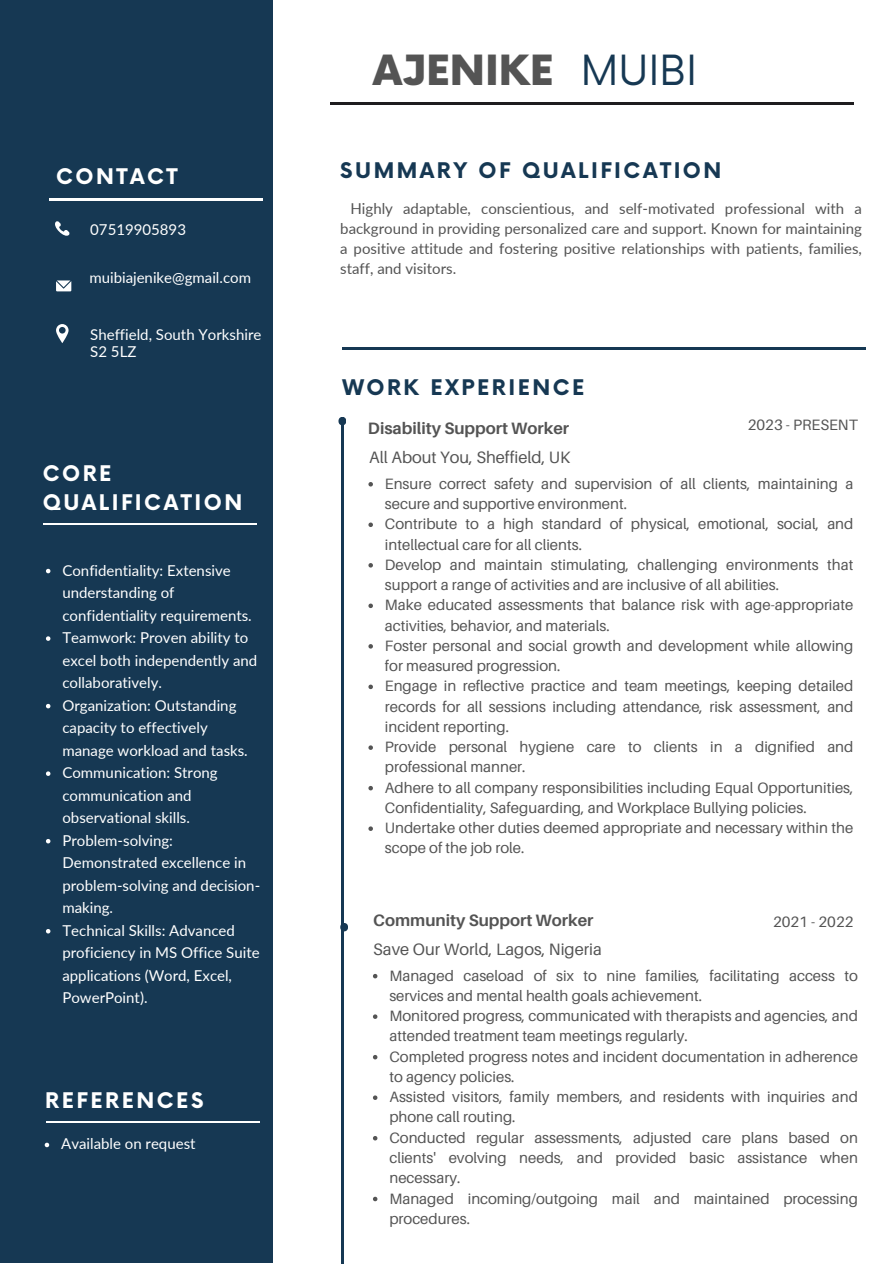
<style>
.page{position:relative;width:894px;height:1264px;background:#fff}
.page>*{position:absolute;margin:0;border:0;box-sizing:border-box;transform-origin:0 0}
.t1{font:900 40.5px "Now";color:#545454}
.t2{font:40.5px "Now";color:#163853}
.t3{font:700 21px "Now";letter-spacing:.12em;color:#163853}
.t4{font:700 21px/29.2px "Now";letter-spacing:.12em;color:#fff}
.t5{font:16.5px "Aileron";color:#545454}
.t6{font:700 16.5px "Aileron";color:#545454}
.t7{font:15px/20.2px "Aileron";color:#545454}
.t8{font:15px/22.5px "Lato";color:#fff}
.t9{font:15px/20.2px "Lato";color:#545454;text-align:justify}
</style>
<div class="page">
<div style="left:0;top:0;width:273px;height:1262px;background:#163853"></div>
<svg style="left:55px;top:221px;width:14px;height:15px"></svg>
<svg style="left:56px;top:280px;width:15px;height:11px"></svg>
<svg style="left:56px;top:324px;width:12px;height:19px"></svg>
<hr style="left:49px;top:199px;width:214px;height:1px;background:#fff">
<hr style="left:43px;top:523px;width:214px;height:2px;background:#fff">
<hr style="left:46px;top:1121px;width:213px;height:1px;background:#fff">
<hr style="left:342px;top:348px;width:523px;height:1px;background:#163853">
<svg style="left:46px;top:569px;width:4px;height:4px"></svg>
<svg style="left:46px;top:636px;width:4px;height:5px"></svg>
<svg style="left:46px;top:704px;width:4px;height:4px"></svg>
<svg style="left:46px;top:771px;width:4px;height:5px"></svg>
<svg style="left:46px;top:839px;width:4px;height:4px"></svg>
<svg style="left:46px;top:929px;width:4px;height:4px"></svg>
<svg style="left:45px;top:1142px;width:4px;height:5px"></svg>
<svg style="left:338px;top:417px;width:8px;height:8px"></svg>
<hr style="left:341px;top:417px;width:2px;height:846px;background:#163853">
<svg style="left:340px;top:922px;width:8px;height:9px"></svg>
<svg style="left:368px;top:482px;width:5px;height:4px"></svg>
<svg style="left:368px;top:522px;width:5px;height:5px"></svg>
<svg style="left:368px;top:563px;width:5px;height:4px"></svg>
<svg style="left:368px;top:603px;width:5px;height:5px"></svg>
<svg style="left:368px;top:644px;width:5px;height:4px"></svg>
<svg style="left:368px;top:684px;width:5px;height:5px"></svg>
<svg style="left:368px;top:745px;width:5px;height:5px"></svg>
<svg style="left:368px;top:786px;width:5px;height:4px"></svg>
<svg style="left:368px;top:826px;width:5px;height:5px"></svg>
<svg style="left:373px;top:973px;width:4px;height:5px"></svg>
<svg style="left:373px;top:1014px;width:4px;height:4px"></svg>
<svg style="left:373px;top:1055px;width:4px;height:4px"></svg>
<svg style="left:373px;top:1095px;width:4px;height:4px"></svg>
<svg style="left:373px;top:1136px;width:4px;height:4px"></svg>
<svg style="left:373px;top:1196px;width:4px;height:5px"></svg>
<hr style="left:330px;top:103px;width:523px;height:1px;background:#1e1c1f">
<p class="t4" style="left:56px;top:163px;width:123px">CONTACT</p>
<p class="t8" style="left:90px;top:218px;width:97px">07519905893</p>
<p class="t8" style="left:89px;top:266px;width:163px">muibiajenike@gmail.com</p>
<h3 class="t8" style="left:90px;top:323px;width:172px">Sheffield, South Yorkshire</h3>
<p class="t8" style="left:90px;top:339px;width:48px">S2 5LZ</p>
<h3 class="t4" style="left:43px;top:459px;width:201px">CORE<br>QUALIFICATION</h3>
<p class="t8" style="left:62px;top:558px;width:191px">Confidentiality: Extensive understanding of confidentiality requirements.</p>
<p class="t8" style="left:62px;top:626px;width:196px">Teamwork: Proven ability to excel both independently and collaboratively.</p>
<p class="t8" style="left:62px;top:693px;width:187px">Organization: Outstanding capacity to effectively manage workload and tasks.</p>
<p class="t8" style="left:62px;top:761px;width:157px">Communication: Strong communication and observational skills.</p>
<p class="t8" style="left:62px;top:828px;width:199px">Problem-solving:<br>Demonstrated excellence in problem-solving and decision&shy;making.</p>
<h3 class="t8" style="left:62px;top:918px;width:199px">Technical Skills: Advanced proficiency in MS Office Suite applications (Word, Excel,<br>PowerPoint).</h3>
<p class="t4" style="left:45px;top:1086px;width:160px">REFERENCES</p>
<p class="t8" style="left:61px;top:1132px;width:136px">Available on request</p>
<p class="t1" style="left:373px;top:49px;width:182px">AJENIKE</p>
<p class="t2" style="left:580px;top:48px;width:118px">MUIBI</p>
<h1 class="t3" style="left:340px;top:159px;width:382px">SUMMARY OF QUALIFICATION</h1>
<h2 class="t9" style="left:340px;top:198px;width:523px;text-indent:10px">Highly adaptable, conscientious, and self-motivated professional with a background in providing personalized care and support. Known for maintaining a positive attitude and fostering positive relationships with patients, families, staff, and visitors.</h2>
<p class="t3" style="left:342px;top:376px;width:243px">WORK EXPERIENCE</p>
<p class="t6" style="left:368px;top:418px;width:203px">Disability Support Worker</p>
<h3 class="t7" style="left:747px;top:414px;width:111px">2023 - PRESENT</h3>
<h3 class="t5" style="left:369px;top:446px;width:202px">All About You, Sheffield, UK</h3>
<h5 class="t7" style="left:385px;top:473px;width:470px">Ensure correct safety and supervision of all clients, maintaining a secure and supportive environment.</h5>
<h4 class="t7" style="left:385px;top:513px;width:470px">Contribute to a high standard of physical, emotional, social, and intellectual care for all clients.</h4>
<p class="t7" style="left:385px;top:554px;width:470px">Develop and maintain stimulating, challenging environments that support a range of activities and are inclusive of all abilities.</p>
<p class="t7" style="left:385px;top:594px;width:470px">Make educated assessments that balance risk with age-appropriate activities, behavior, and materials.</p>
<p class="t7" style="left:385px;top:635px;width:470px">Foster personal and social growth and development while allowing for measured progression.</p>
<p class="t7" style="left:385px;top:675px;width:470px;text-align:justify">Engage in reflective practice and team meetings, keeping detailed records for all sessions including attendance, risk assessment, and incident reporting.</p>
<p class="t7" style="left:385px;top:736px;width:470px">Provide personal hygiene care to clients in a dignified and professional manner.</p>
<p class="t7" style="left:385px;top:777px;width:470px">Adhere to all company responsibilities including Equal Opportunities,<br>Confidentiality, Safeguarding, and Workplace Bullying policies.</p>
<p class="t7" style="left:385px;top:817px;width:470px">Undertake other duties deemed appropriate and necessary within the scope of the job role.</p>
<p class="t6" style="left:373px;top:910px;width:222px">Community Support Worker</p>
<p class="t5" style="left:373px;top:938px;width:230px">Save Our World, Lagos, Nigeria</p>
<p class="t7" style="left:773px;top:911px;width:82px">2021 - 2022</p>
<h5 class="t7" style="left:389px;top:964px;width:470px">Managed caseload of six to nine families, facilitating access to services and mental health goals achievement.</h5>
<h4 class="t7" style="left:389px;top:1005px;width:470px">Monitored progress, communicated with therapists and agencies, and attended treatment team meetings regularly.</h4>
<p class="t7" style="left:389px;top:1045px;width:470px">Completed progress notes and incident documentation in adherence to agency policies.</p>
<p class="t7" style="left:389px;top:1086px;width:470px">Assisted visitors, family members, and residents with inquiries and phone call routing.</p>
<p class="t7" style="left:389px;top:1126px;width:470px;text-align:justify">Conducted regular assessments, adjusted care plans based on clients' evolving needs, and provided basic assistance when necessary.</p>
<p class="t7" style="left:389px;top:1187px;width:470px">Managed incoming/outgoing mail and maintained processing procedures.</p>
</div>
